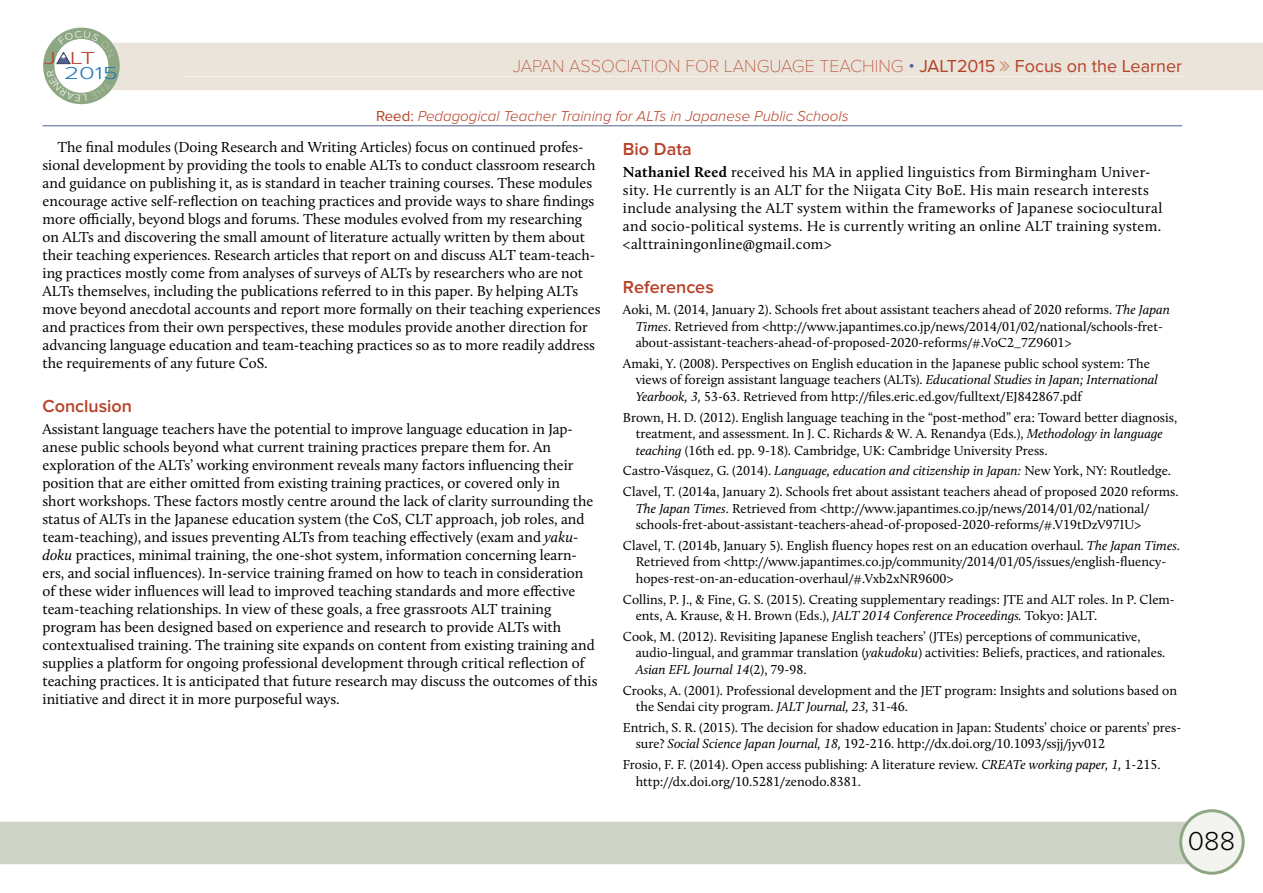
<style>
.page{position:relative;width:1263px;height:893px;background:#fff}
.page>*{position:absolute;margin:0;border:0;box-sizing:border-box;transform-origin:0 0}
.t1{font:300 27px "Proxima Nova";color:#000}
.t2{font:100 18px "Proxima Nova T";color:#b74026}
.t3{font:600 18px "Proxima Nova";color:#b74026}
.t4{font:300 18px "Proxima Nova";color:#1c75bc;scale:1.45 1}
.t5{font:300 18px "Proxima Nova";color:#b73f26;scale:1.46 1}
.t6{font:15px/18px "Calluna";color:#000}
.t7{font:15px/18px "Calluna";letter-spacing:.02em;color:#000}
.t8{font:italic 300 15px "Proxima Nova";color:#b74026}
.t9{font:13.5px/16.5px "Calluna";color:#000}
.s1{font-family:"Proxima Nova";font-weight:300;color:#4e6090}
.s2{font-family:"Proxima Nova";font-weight:400}
.s3{font-weight:400;font-style:normal}
.s4{font-style:italic}
.s5{font-weight:700}
</style>
<div class="page">
<div style="left:0;top:822px;width:1190px;height:42px;background:#cdd4c5"></div>
<div style="left:1181px;top:811px;width:62px;height:62px;background:#f3f4f0;border-radius:50%"></div>
<div style="left:1179px;top:809px;width:66px;height:66px;border:3px solid #8ea683;border-radius:50%"></div>
<div style="left:120px;top:43px;width:1143px;height:47px;background:#eae4db"></div>
<hr style="left:182px;top:76px;width:1000px;height:1px;background:#f3f4f0">
<hr style="left:43px;top:126px;width:1139px;height:1px;background:#4e6090">
<svg style="left:1000px;top:61px;width:10px;height:10px"></svg>
<svg style="left:43px;top:28px;width:77px;height:76px"></svg>
<p class="t5" style="left:44px;top:48px;width:37px">J LT</p>
<p class="t4" style="left:64px;top:63px;width:39px">2015</p>
<p class="t2" style="left:513px;top:55px;width:671px">JAPAN ASSOCIATION FOR LANGUAGE TEACHING <span class="s1">•</span> <span class="s2">JALT2015 Focus on the Learner</span></p>
<p class="t8" style="left:376px;top:108px;width:474px"><span class="s3">Reed:</span> Pedagogical Teacher Training for ALTs in Japanese Public Schools</p>
<p class="t6" style="left:43px;top:137px;width:560px;text-indent:15px">The final modules (Doing Research and Writing Articles) focus on continued profes&shy;sional development by providing the tools to enable ALTs to conduct classroom research and guidance on publishing it, as is standard in teacher training courses. These modules encourage active self-reflection on teaching practices and provide ways to share findings more officially, beyond blogs and forums. These modules evolved from my researching on ALTs and discovering the small amount of literature actually written by them about their teaching experiences. Research articles that report on and discuss ALT team-teach&shy;ing practices mostly come from analyses of surveys of ALTs by researchers who are not ALTs themselves, including the publications referred to in this paper. By helping ALTs move beyond anecdotal accounts and report more formally on their teaching experiences and practices from their own perspectives, these modules provide another direction for advancing language education and team-teaching practices so as to more readily address the requirements of any future CoS.</p>
<p class="t3" style="left:43px;top:396px;width:91px">Conclusion</p>
<p class="t6" style="left:43px;top:420px;width:556px">Assistant language teachers have the potential to improve language education in Jap&shy;anese public schools beyond what current training practices prepare them for. An exploration of the ALTs’ working environment reveals many factors influencing their position that are either omitted from existing training practices, or covered only in<br>short workshops. These factors mostly centre around the lack of clarity surrounding the status of ALTs in the Japanese education system (the CoS, CLT approach, job roles, and team-teaching), and issues preventing ALTs from teaching effectively (exam and <span class="s4">yaku&shy;doku</span> practices, minimal training, the one-shot system, information concerning learn&shy;ers, and social influences). In-service training framed on how to teach in consideration of these wider influences will lead to improved teaching standards and more effective team-teaching relationships. In view of these goals, a free grassroots ALT training program has been designed based on experience and research to provide ALTs with contextualised training. The training site expands on content from existing training and supplies a platform for ongoing professional development through critical reflection of teaching practices. It is anticipated that future research may discuss the outcomes of this initiative and direct it in more purposeful ways.</p>
<p class="t3" style="left:623px;top:138px;width:70px">Bio Data</p>
<p class="t7" style="left:623px;top:163px;width:541px"><span class="s5">Nathaniel Reed</span> received his MA in applied linguistics from Birmingham Univer&shy;sity. He currently is an ALT for the Niigata City BoE. His main research interests include analysing the ALT system within the frameworks of Japanese sociocultural and socio-political systems. He is currently writing an online ALT training system. &lt;alttrainingonline@gmail.com&gt;</p>
<p class="t3" style="left:623px;top:277px;width:92px">References</p>
<p class="t9" style="left:636px;top:301px;width:536px;text-indent:-13px">Aoki, M. (2014, January 2). Schools fret about assistant teachers ahead of 2020 reforms. <span class="s4">The Japan<br>Times</span>. Retrieved from &lt;http://www.japantimes.co.jp/news/2014/01/02/national/schools-fret&shy;about-assistant-teachers-ahead-of-proposed-2020-reforms/#.VoC2_7Z9601&gt;</p>
<p class="t9" style="left:636px;top:355px;width:524px;text-indent:-13px">Amaki, Y. (2008). Perspectives on English education in the Japanese public school system: The views of foreign assistant language teachers (ALTs). <span class="s4">Educational Studies in Japan; International<br>Yearbook, 3,</span> 53-63. Retrieved from http://files.eric.ed.gov/fulltext/EJ842867.pdf</p>
<p class="t9" style="left:636px;top:409px;width:543px;text-indent:-13px">Brown, H. D. (2012). English language teaching in the “post-method” era: Toward better diagnosis, treatment, and assessment. In J. C. Richards &amp; W. A. Renandya (Eds.), <span class="s4">Methodology in language teaching</span> (16th ed. pp. 9-18). Cambridge, UK: Cambridge University Press.</p>
<p class="t9" style="left:623px;top:460px;width:557px;line-height:20.7px">Castro-Vásquez, G. (2014). <span class="s4">Language, education and citizenship in Japan:</span> New York, NY: Routledge.<br>Clavel, T. (2014a, January 2). Schools fret about assistant teachers ahead of proposed 2020 reforms.</p>
<p class="t9" style="left:636px;top:500px;width:515px"><span class="s4">The Japan Times</span>. Retrieved from &lt;http://www.japantimes.co.jp/news/2014/01/02/national/ schools-fret-about-assistant-teachers-ahead-of-proposed-2020-reforms/#.V19tDzV97IU&gt;</p>
<p class="t9" style="left:636px;top:537px;width:546px;text-indent:-13px">Clavel, T. (2014b, January 5). English fluency hopes rest on an education overhaul. <span class="s4">The Japan Times</span>.<br>Retrieved from &lt;http://www.japantimes.co.jp/community/2014/01/05/issues/english-fluency&shy;hopes-rest-on-an-education-overhaul/#.Vxb2xNR9600&gt;</p>
<p class="t9" style="left:636px;top:591px;width:540px;text-indent:-13px">Collins, P. J., &amp; Fine, G. S. (2015). Creating supplementary readings: JTE and ALT roles. In P. Clem&shy;ents, A. Krause, &amp; H. Brown (Eds.), <span class="s4">JALT 2014 Conference Proceedings.</span> Tokyo: JALT.</p>
<p class="t9" style="left:636px;top:628px;width:531px;text-indent:-13px">Cook, M. (2012). Revisiting Japanese English teachers’ (JTEs) perceptions of communicative, audio-lingual, and grammar translation (<span class="s4">yakudoku</span>) activities: Beliefs, practices, and rationales.<br><span class="s4">Asian EFL Journal 14</span>(2), 79-98.</p>
<p class="t9" style="left:636px;top:682px;width:543px;text-indent:-13px">Crooks, A. (2001). Professional development and the JET program: Insights and solutions based on the Sendai city program. <span class="s4">JALT Journal, 23,</span> 31-46.</p>
<p class="t9" style="left:636px;top:719px;width:547px;text-indent:-13px">Entrich, S. R. (2015). The decision for shadow education in Japan: Students’ choice or parents’ pres&shy;sure? <span class="s4">Social Science Japan Journal, 18,</span> 192-216. http://dx.doi.org/10.1093/ssjj/jyv012</p>
<p class="t9" style="left:636px;top:756px;width:526px;text-indent:-13px">Frosio, F. F. (2014). Open access publishing: A literature review. <span class="s4">CREATe working paper, 1,</span> 1-215. http://dx.doi.org/10.5281/zenodo.8381.</p>
<h1 class="t1" style="left:1188px;top:825px;width:49px">088</h1>
</div>
